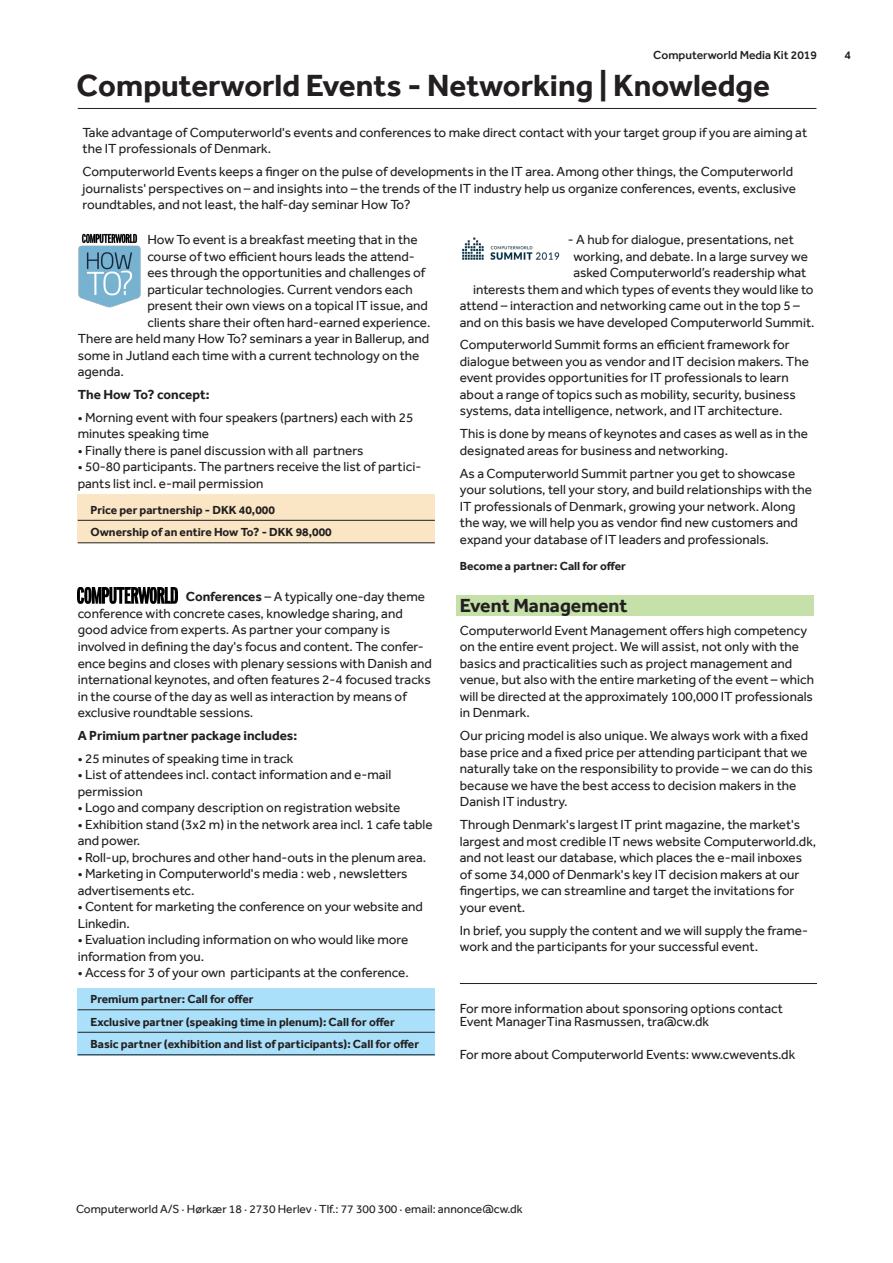
<style>
.page{position:relative;width:893px;height:1263px;background:#fff}
.page>*{position:absolute;margin:0;border:0;box-sizing:border-box;transform-origin:0 0}
.t1{font:700 31.5px "Effra";color:#231f20}
.t2{font:700 19.5px "Effra";color:#231f20}
.t3{font:13.5px/16.5px "Effra";color:#231f20}
.t4{font:700 13.5px "Effra";color:#231f20}
.skema_broed{font:700 12px "Effra";color:#231f20}
.t5{font:12px "Effra";color:#231f20}
.t6{font:500 12px "Effra";color:#231f20}
.s1{font-weight:700}
.s2{color:#fff}
</style>
<div class="page">
<hr style="left:78px;top:108px;width:738px;height:1px;background:#231f20">
<div style="left:456px;top:595px;width:357px;height:21px;background:#c5e0a8"></div>
<div style="left:78px;top:988px;width:357px;height:67px;background:#aae0f9"></div>
<div style="left:78px;top:494px;width:357px;height:49px;background:#fae5c4"></div>
<hr style="left:78px;top:520px;width:357px;height:1px;background:#231f20">
<hr style="left:78px;top:542px;width:357px;height:1px;background:#231f20">
<hr style="left:78px;top:1009px;width:357px;height:1px;background:#231f20">
<hr style="left:78px;top:1032px;width:357px;height:1px;background:#231f20">
<hr style="left:78px;top:1054px;width:357px;height:1px;background:#231f20">
<hr style="left:460px;top:983px;width:357px;height:1px;background:#231f20">
<img style="left:78px;top:587px;width:99px;height:16px">
<img style="left:78px;top:233px;width:63px;height:75px">
<img style="left:462px;top:237px;width:98px;height:23px">
<p class="t6" style="left:653px;top:48px;width:165px">Computerworld Media Kit 2019</p>
<p class="t6" style="left:845px;top:48px;width:8px">4</p>
<p class="t1" style="left:77px;top:66px;width:695px">Computerworld Events - Networking | Knowledge</p>
<p class="t3" style="left:83px;top:124px;width:726px">Take advantage of Computerworld's events and conferences to make direct contact with your target group if you are aiming at the IT professionals of Denmark.</p>
<p class="t3" style="left:83px;top:163px;width:715px">Computerworld Events keeps a finger on the pulse of developments in the IT area. Among other things, the Computerworld journalists' perspectives on – and insights into – the trends of the IT industry help us organize conferences, events, exclusive roundtables, and not least, the half-day seminar How To?</p>
<p class="t3" style="left:147px;top:231px;width:272px">How To event is a breakfast meeting that in the</p>
<p class="t3" style="left:147px;top:248px;width:269px">course of two efficient hours leads the attend-</p>
<p class="t3" style="left:147px;top:264px;width:279px">ees through the opportunities and challenges of</p>
<p class="t3" style="left:147px;top:281px;width:267px">particular technologies. Current vendors each</p>
<p class="t3" style="left:147px;top:297px;width:282px">present their own views on a topical IT issue, and</p>
<p class="t3" style="left:147px;top:314px;width:285px">clients share their often hard-earned experience.</p>
<p class="t3" style="left:78px;top:330px;width:353px">There are held many How To? seminars a year in Ballerup, and</p>
<p class="t3" style="left:78px;top:347px;width:343px">some in Jutland each time with a current technology on the</p>
<p class="t3" style="left:78px;top:363px;width:48px">agenda.</p>
<p class="t4" style="left:78px;top:386px;width:133px">The How To? concept:</p>
<p class="t3" style="left:78px;top:409px;width:337px">• Morning event with four speakers (partners) each with 25 minutes speaking time</p>
<p class="t3" style="left:78px;top:442px;width:287px">• Finally there is panel discussion with all partners</p>
<p class="t3" style="left:78px;top:458px;width:345px">• 50-80 participants. The partners receive the list of partici&shy;pants list incl. e-mail permission</p>
<p class="skema_broed" style="left:90px;top:502px;width:186px">Price per partnership - DKK 40,000</p>
<p class="skema_broed" style="left:90px;top:525px;width:243px">Ownership of an entire How To? - DKK 98,000</p>
<p class="t3" style="left:78px;top:589px;width:356px;text-indent:108px"><span class="s1">Conferences</span> – A typically one-day theme conference with concrete cases, knowledge sharing, and good advice from experts. As partner your company is involved in defining the day's focus and content. The confer&shy;ence begins and closes with plenary sessions with Danish and international keynotes, and often features 2-4 focused tracks in the course of the day as well as interaction by means of exclusive roundtable sessions.</p>
<p class="t4" style="left:78px;top:727px;width:221px">A Primium partner package includes:</p>
<p class="t3" style="left:78px;top:750px;width:217px">• 25 minutes of speaking time in track</p>
<p class="t3" style="left:78px;top:766px;width:315px">• List of attendees incl. contact information and e-mail permission</p>
<p class="t3" style="left:78px;top:799px;width:324px">• Logo and company description on registration website</p>
<p class="t3" style="left:78px;top:816px;width:356px">• Exhibition stand (3x2 m) in the network area incl. 1 cafe table and power.</p>
<p class="t3" style="left:78px;top:849px;width:350px">• Roll-up, brochures and other hand-outs in the plenum area.</p>
<p class="t3" style="left:78px;top:865px;width:331px">• Marketing in Computerworld's media : web , newsletters advertisements etc.</p>
<p class="t3" style="left:78px;top:898px;width:347px">• Content for marketing the conference on your website and<br>Linkedin.</p>
<p class="t3" style="left:78px;top:931px;width:332px">• Evaluation including information on who would like more information from you.</p>
<p class="t3" style="left:78px;top:964px;width:333px">• Access for 3 of your own participants at the conference.</p>
<p class="skema_broed" style="left:90px;top:992px;width:165px">Premium partner: Call for offer</p>
<p class="skema_broed" style="left:90px;top:1014px;width:306px">Exclusive partner (speaking time in plenum): Call for offer</p>
<p class="skema_broed" style="left:90px;top:1037px;width:330px">Basic partner (exhibition and list of participants): Call for offer</p>
<p class="t3" style="left:568px;top:231px;width:227px">- A hub for dialogue, presentations, net</p>
<p class="t3" style="left:560px;top:248px;width:249px"><span class="s2">xx</span>working, and debate. In a large survey we</p>
<p class="t3" style="left:560px;top:264px;width:248px"><span class="s2">xx</span>asked Computerworld’s readership what</p>
<p class="t3" style="left:460px;top:281px;width:355px"><span class="s2">xx</span>interests them and which types of events they would like to</p>
<p class="t3" style="left:460px;top:297px;width:342px">attend – interaction and networking came out in the top 5 –</p>
<p class="t3" style="left:460px;top:314px;width:356px">and on this basis we have developed Computerworld Summit.</p>
<p class="t3" style="left:460px;top:336px;width:350px">Computerworld Summit forms an efficient framework for dialogue between you as vendor and IT decision makers. The event provides opportunities for IT professionals to learn about a range of topics such as mobility, security, business systems, data intelligence, network, and IT architecture.</p>
<p class="t3" style="left:460px;top:425px;width:350px">This is done by means of keynotes and cases as well as in the designated areas for business and networking.</p>
<p class="t3" style="left:460px;top:465px;width:354px">As a Computerworld Summit partner you get to showcase your solutions, tell your story, and build relationships with the IT professionals of Denmark, growing your network. Along the way, we will help you as vendor find new customers and expand your database of IT leaders and professionals.</p>
<p class="skema_broed" style="left:460px;top:558px;width:168px">Become a partner: Call for offer</p>
<p class="t2" style="left:460px;top:594px;width:169px">Event Management</p>
<p class="t3" style="left:460px;top:622px;width:356px">Computerworld Event Management offers high competency on the entire event project. We will assist, not only with the basics and practicalities such as project management and venue, but also with the entire marketing of the event – which will be directed at the approximately 100,000 IT professionals in Denmark.</p>
<p class="t3" style="left:460px;top:727px;width:355px">Our pricing model is also unique. We always work with a fixed base price and a fixed price per attending participant that we naturally take on the responsibility to provide – we can do this because we have the best access to decision makers in the Danish IT industry.</p>
<p class="t3" style="left:460px;top:816px;width:358px">Through Denmark's largest IT print magazine, the market's largest and most credible IT news website Computerworld.dk, and not least our database, which places the e-mail inboxes of some 34,000 of Denmark's key IT decision makers at our fingertips, we can streamline and target the invitations for your event.</p>
<p class="t3" style="left:460px;top:922px;width:350px">In brief, you supply the content and we will supply the frame&shy;work and the participants for your successful event.</p>
<p class="t3" style="left:460px;top:1001px;width:325px;line-height:13.5px">For more information about sponsoring options contact<br>Event ManagerTina Rasmussen, tra@cw.dk</p>
<p class="t3" style="left:460px;top:1046px;width:337px">For more about Computerworld Events: www.cwevents.dk</p>
<p class="t5" style="left:76px;top:1201px;width:448px">Computerworld A/S · Hørkær 18 · 2730 Herlev · Tlf.: 77 300 300 · email: annonce@cw.dk</p>
</div>
